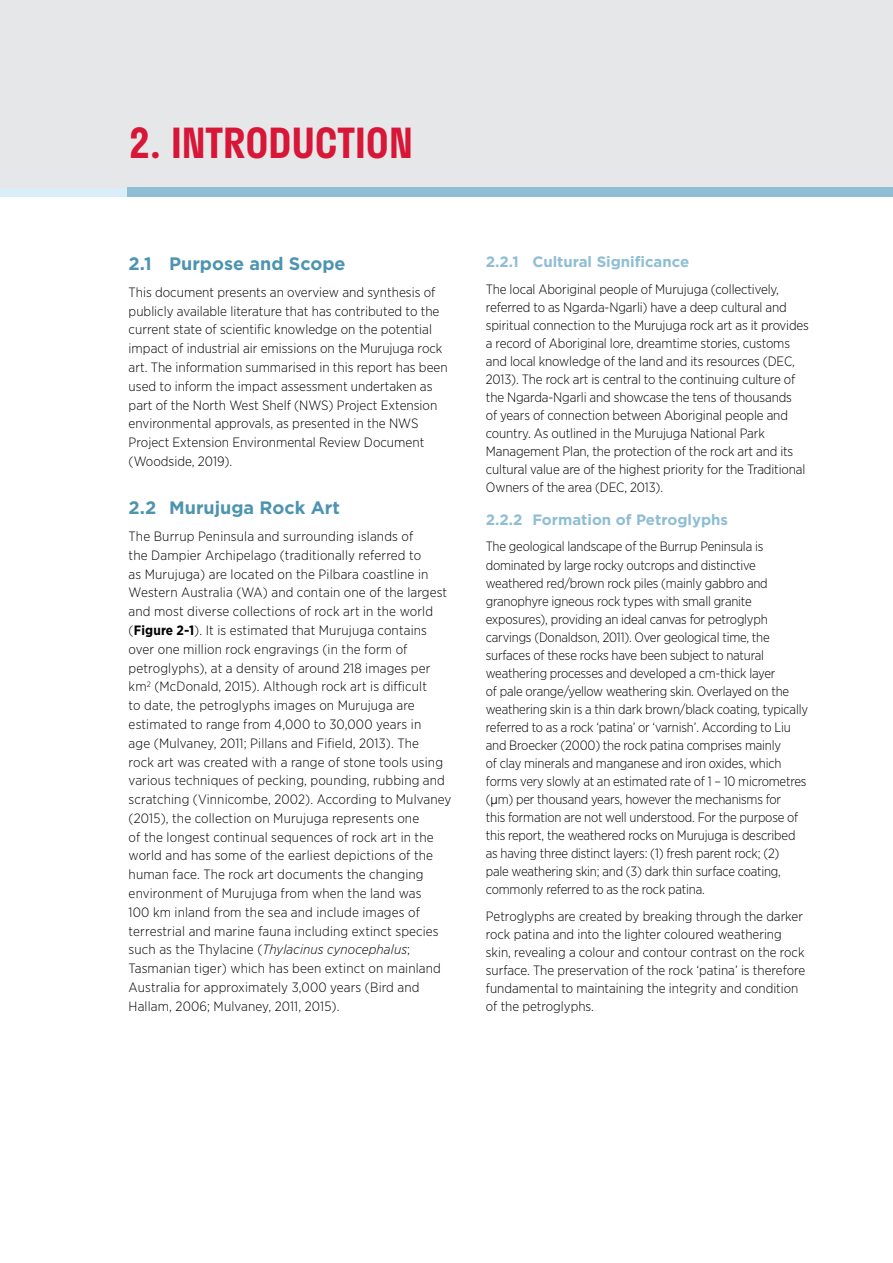
<style>
.page{position:relative;width:893px;height:1263px;background:#fff}
.page>*{position:absolute;margin:0;border:0;box-sizing:border-box;transform-origin:0 0}
.t1{font:600 40.5px "Stratos";color:#d71638}
.t2{font:700 18px "Gotham";color:#4d94b0}
.t3{font:700 15px "Gotham";color:#8fbed4}
.t4{font:300 13.5px/18px "Gotham Narrow";letter-spacing:-.01em;color:#000}
.t5{font:300 13.5px/18.8px "Gotham Narrow";letter-spacing:.01em;color:#000}
.s1{font-weight:700}
.s2{font-style:italic}
.s3{font-family:"Helvetica"}
</style>
<div class="page">
<div style="left:0;top:188px;width:652px;height:9px;background:#d9eef9"></div>
<div style="left:0;top:0;width:893px;height:188px;background:#e6e7e8"></div>
<div style="left:128px;top:188px;width:765px;height:9px;background:#8fbed4"></div>
<h1 class="t1" style="left:128px;top:110px;width:286px">2. INTRODUCTION</h1>
<h2 class="t2" style="left:129px;top:251px;width:218px">2.1 Purpose and Scope</h2>
<p class="t4" style="left:129px;top:282px;width:321px;line-height:18.8px">This document presents an overview and synthesis of publicly available literature that has contributed to the current state of scientific knowledge on the potential impact of industrial air emissions on the Murujuga rock art. The information summarised in this report has been used to inform the impact assessment undertaken as part of the North West Shelf (NWS) Project Extension environmental approvals, as presented in the NWS Project Extension Environmental Review Document (Woodside, 2019).</p>
<h2 class="t2" style="left:129px;top:495px;width:213px">2.2 Murujuga Rock Art</h2>
<p class="t5" style="left:129px;top:527px;width:324px">The Burrup Peninsula and surrounding islands of<br>the Dampier Archipelago (traditionally referred to<br>as Murujuga) are located on the Pilbara coastline in Western Australia (WA) and contain one of the largest and most diverse collections of rock art in the world (<span class="s1">Figure 2-1</span>). It is estimated that Murujuga contains over one million rock engravings (in the form of petroglyphs), at a density of around 218 images per km<sup>2</sup> (McDonald, 2015). Although rock art is difficult<br>to date, the petroglyphs images on Murujuga are estimated to range from 4,000 to 30,000 years in<br>age (Mulvaney, 2011; Pillans and Fifield, 2013). The<br>rock art was created with a range of stone tools using various techniques of pecking, pounding, rubbing and scratching (Vinnicombe, 2002). According to Mulvaney (2015), the collection on Murujuga represents one<br>of the longest continual sequences of rock art in the world and has some of the earliest depictions of the human face. The rock art documents the changing environment of Murujuga from when the land was<br>100 km inland from the sea and include images of terrestrial and marine fauna including extinct species such as the Thylacine (<span class="s2">Thylacinus cynocephalus</span>; Tasmanian tiger) which has been extinct on mainland Australia for approximately 3,000 years (Bird and Hallam, 2006; Mulvaney, 2011, 2015).</p>
<p class="t3" style="left:486px;top:252px;width:205px">2.2.1 Cultural Significance</p>
<p class="t4" style="left:486px;top:280px;width:325px">The local Aboriginal people of Murujuga (collectively, referred to as Ngarda-Ngarli) have a deep cultural and spiritual connection to the Murujuga rock art as it provides a record of Aboriginal lore, dreamtime stories, customs and local knowledge of the land and its resources (DEC, 2013). The rock art is central to the continuing culture of the Ngarda-Ngarli and showcase the tens of thousands<br>of years of connection between Aboriginal people and country. As outlined in the Murujuga National Park Management Plan, the protection of the rock art and its cultural value are of the highest priority for the Traditional Owners of the area (DEC, 2013).</p>
<p class="t3" style="left:486px;top:510px;width:244px">2.2.2 Formation of Petroglyphs</p>
<p class="t4" style="left:486px;top:537px;width:324px">The geological landscape of the Burrup Peninsula is dominated by large rocky outcrops and distinctive weathered red/brown rock piles (mainly gabbro and granophyre igneous rock types with small granite exposures), providing an ideal canvas for petroglyph carvings (Donaldson, 2011). Over geological time, the surfaces of these rocks have been subject to natural weathering processes and developed a cm-thick layer<br>of pale orange/yellow weathering skin. Overlayed on the weathering skin is a thin dark brown/black coating, typically referred to as a rock ‘patina’ or ‘varnish’. According to Liu and Broecker (2000) the rock patina comprises mainly<br>of clay minerals and manganese and iron oxides, which forms very slowly at an estimated rate of 1 – 10 micrometres (<span class="s3">µ</span>m) per thousand years, however the mechanisms for<br>this formation are not well understood. For the purpose of this report, the weathered rocks on Murujuga is described as having three distinct layers: (1) fresh parent rock; (2)<br>pale weathering skin; and (3) dark thin surface coating, commonly referred to as the rock patina.</p>
<p class="t4" style="left:486px;top:906px;width:321px">Petroglyphs are created by breaking through the darker rock patina and into the lighter coloured weathering skin, revealing a colour and contour contrast on the rock surface. The preservation of the rock ‘patina’ is therefore fundamental to maintaining the integrity and condition of the petroglyphs.</p>
</div>
